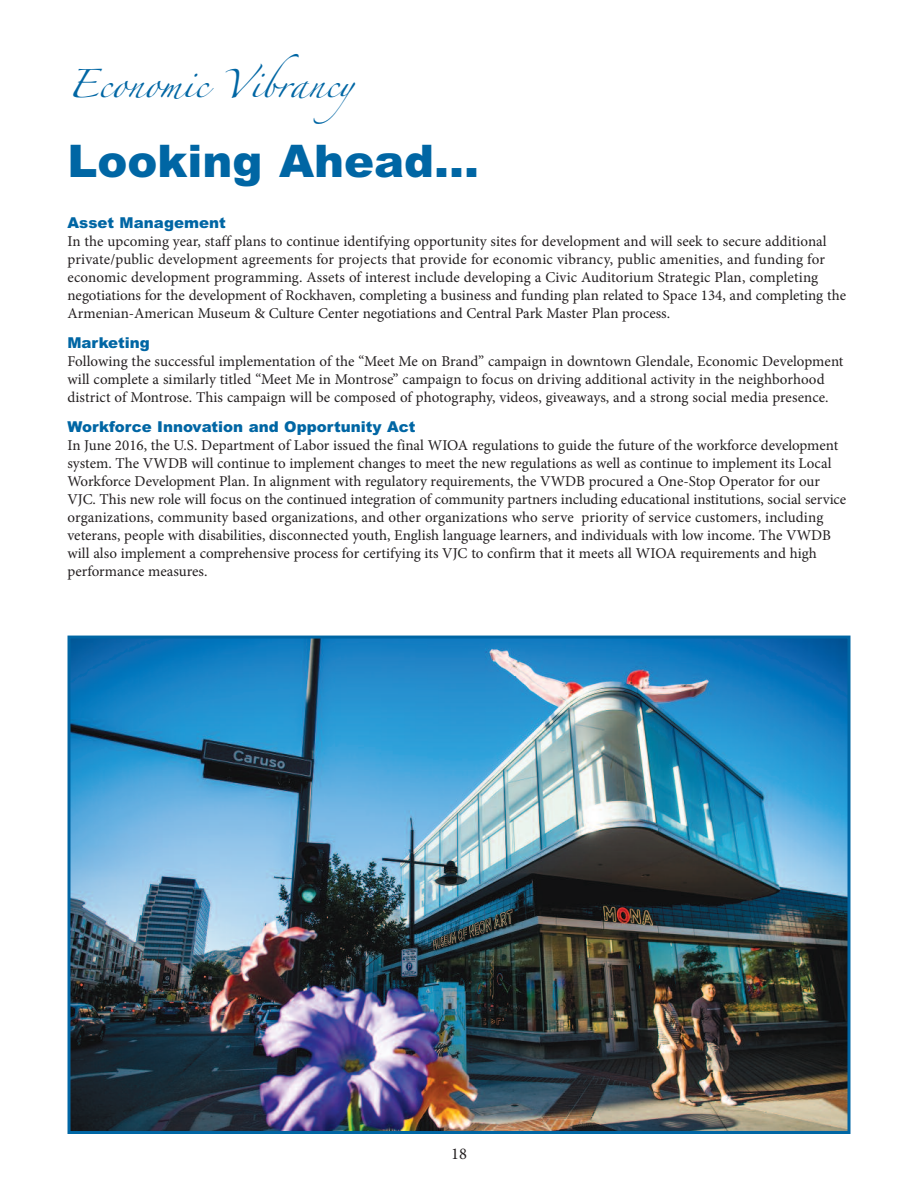
<style>
.page{position:relative;width:918px;height:1188px;background:#fff}
.page>*{position:absolute;margin:0;border:0;box-sizing:border-box;transform-origin:0 0}
.t1{font:900 45px "Arial";color:#0066a4}
.t2{font:25.5px "Zapfino";color:#0066a4}
.t3{font:16.5px "Minion Pro";color:#231f20}
.t4{font:15px/18px "Minion Pro";color:#231f20}
.t5{font:900 15px "Arial";color:#0066a4}
</style>
<div class="page">
<img style="left:72px;top:640px;width:774px;height:490px">
<div style="left:68px;top:636px;width:782px;height:498px;border:3px solid #0066a4"></div>
<h2 class="t2" style="left:68px;top:73px;width:314px">Economic Vibrancy</h2>
<p class="t1" style="left:68px;top:135px;width:413px">Looking Ahead...</p>
<p class="t5" style="left:68px;top:214px;width:160px">Asset Management</p>
<p class="t4" style="left:68px;top:234px;width:780px">In the upcoming year, staff plans to continue identifying opportunity sites for development and will seek to secure additional private/public development agreements for projects that provide for economic vibrancy, public amenities, and funding for economic development programming. Assets of interest include developing a Civic Auditorium Strategic Plan, completing negotiations for the development of Rockhaven, completing a business and funding plan related to Space 134, and completing the Armenian-American Museum &amp; Culture Center negotiations and Central Park Master Plan process.</p>
<p class="t5" style="left:67px;top:334px;width:84px">Marketing</p>
<p class="t4" style="left:67px;top:354px;width:778px">Following the successful implementation of the “Meet Me on Brand” campaign in downtown Glendale, Economic Development will complete a similarly titled “Meet Me in Montrose” campaign to focus on driving additional activity in the neighborhood district of Montrose. This campaign will be composed of photography, videos, giveaways, and a strong social media presence.</p>
<p class="t5" style="left:67px;top:418px;width:349px">Workforce Innovation and Opportunity Act</p>
<p class="t4" style="left:67px;top:438px;width:780px">In June 2016, the U.S. Department of Labor issued the final WIOA regulations to guide the future of the workforce development system. The VWDB will continue to implement changes to meet the new regulations as well as continue to implement its Local Workforce Development Plan. In alignment with regulatory requirements, the VWDB procured a One-Stop Operator for our VJC. This new role will focus on the continued integration of community partners including educational institutions, social service organizations, community based organizations, and other organizations who serve priority of service customers, including veterans, people with disabilities, disconnected youth, English language learners, and individuals with low income. The VWDB will also implement a comprehensive process for certifying its VJC to confirm that it meets all WIOA requirements and high performance measures.</p>
<p class="t3" style="left:451px;top:1148px;width:17px">18</p>
</div>
